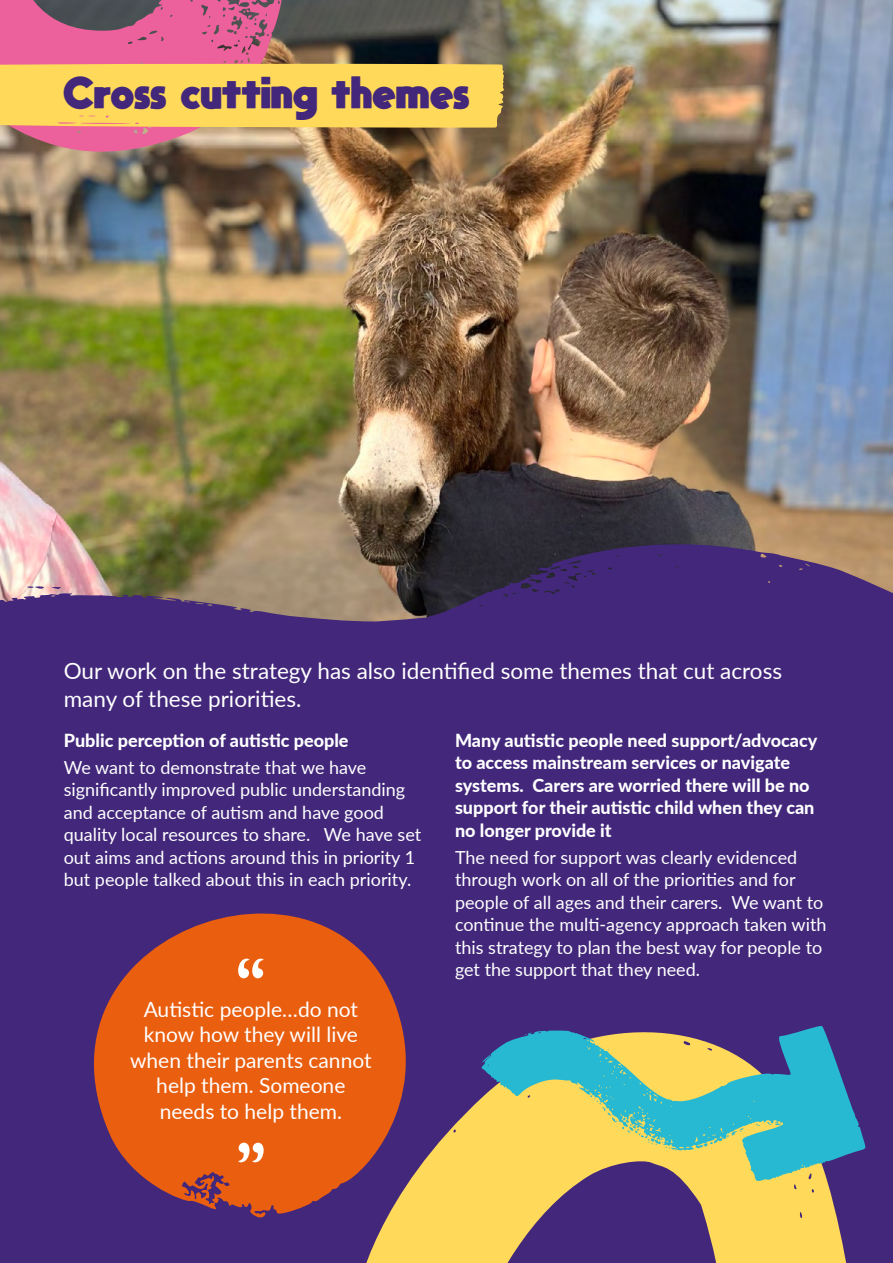
<style>
.page{position:relative;width:893px;height:1263px;background:#42277b}
.page>*{position:absolute;margin:0;border:0;box-sizing:border-box;transform-origin:0 0}
.Section_Title__H2{font:800 31.5px "moon get";letter-spacing:.01em;color:#42277b}
.First_Paragraph__p{font:22.5px/28.5px "Lato";color:#fff}
.Quote__p{font:21px/25.5px "Lato";color:#fff;text-align:center}
.Body_Text__p{font:18px/22.5px "Lato";color:#fff}
.Header_4__p{font:800 18px/22.5px "Lato";color:#fff}
</style>
<div class="page">
<svg style="left:94px;top:913px;width:305px;height:305px;fill:#e95e0f"></svg>
<img style="left:0;top:0;width:893px;height:529px">
<svg style="left:0;top:529px;width:893px;height:93px"></svg>
<svg style="left:26px;top:585px;width:37px;height:5px"></svg>
<svg style="left:0;top:0;width:292px;height:162px;background:#be6783"></svg>
<svg style="left:243px;top:9px;width:11px;height:10px"></svg>
<div style="left:0;top:63px;width:507px;height:65px;background:#ffd959"></div>
<svg style="left:238px;top:958px;width:26px;height:20px"></svg>
<svg style="left:238px;top:1143px;width:26px;height:19px"></svg>
<svg style="left:272px;top:1014px;width:575px;height:249px"></svg>
<svg style="left:479px;top:1026px;width:387px;height:159px"></svg>
<svg style="left:482px;top:1055px;width:9px;height:7px"></svg>
<svg style="left:703px;top:1141px;width:10px;height:7px"></svg>
<svg style="left:727px;top:1127px;width:17px;height:12px"></svg>
<svg style="left:756px;top:1122px;width:25px;height:4px"></svg>
<svg style="left:588px;top:1095px;width:89px;height:56px;background:#96c992"></svg>
<h2 class="Section_Title__H2" style="left:64px;top:72px;width:408px">Cross cutting themes</h2>
<p class="First_Paragraph__p" style="left:64px;top:655px;width:720px">Our work on the strategy has also identified some themes that cut across many of these priorities.</p>
<p class="Header_4__p" style="left:64px;top:728px;width:286px">Public perception of autistic people</p>
<p class="Body_Text__p" style="left:64px;top:755px;width:359px">We want to demonstrate that we have significantly improved public understanding and acceptance of autism and have good quality local resources to share. We have set out aims and actions around this in priority 1 but people talked about this in each priority.</p>
<p class="Header_4__p" style="left:455px;top:728px;width:364px">Many autistic people need support/advocacy to access mainstream services or navigate systems. Carers are worried there will be no support for their autistic child when they can no longer provide it</p>
<p class="Body_Text__p" style="left:455px;top:845px;width:373px">The need for support was clearly evidenced through work on all of the priorities and for people of all ages and their carers. We want to continue the multi-agency approach taken with this strategy to plan the best way for people to get the support that they need.</p>
<p class="Quote__p" style="left:130px;top:995px;width:243px">Autistic people…do not know how they will live when their parents cannot help them. Someone needs to help them.</p>
</div>
